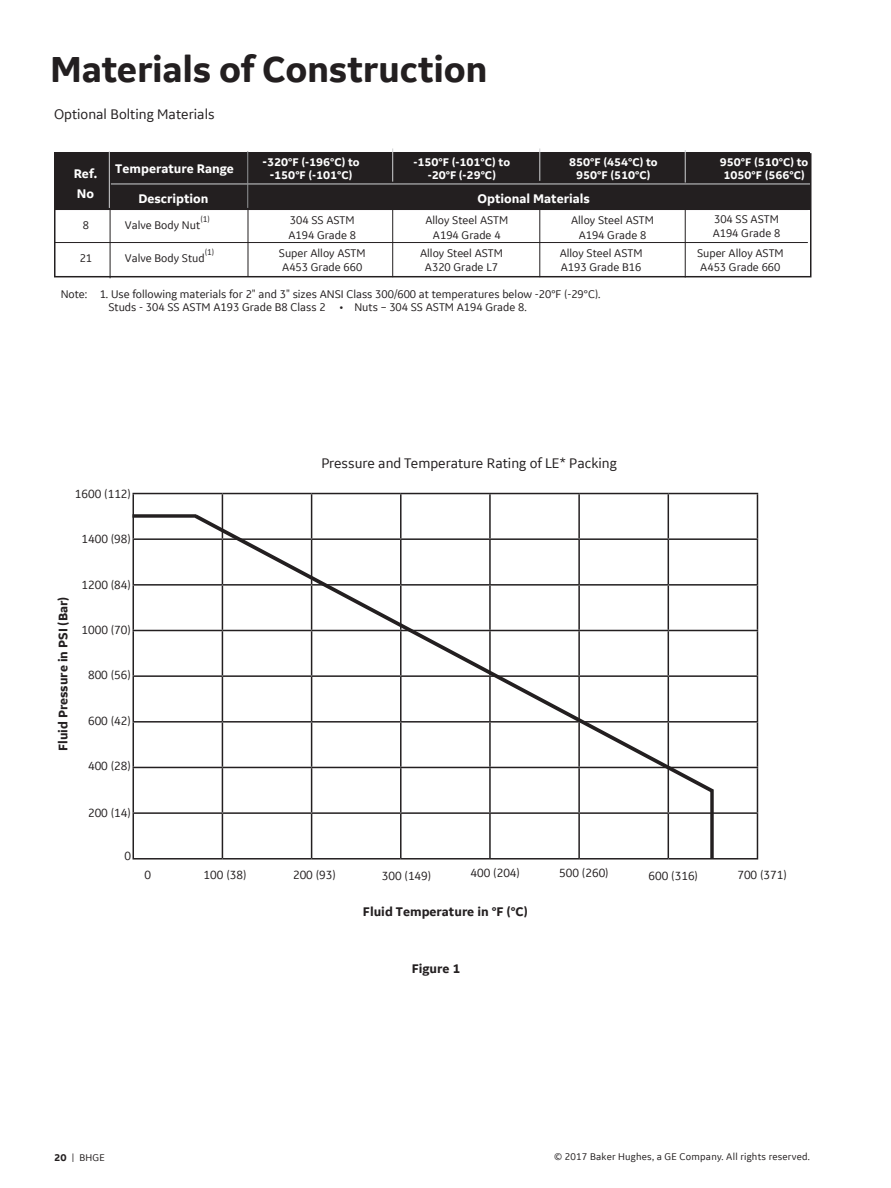
<style>
.page{position:relative;width:891px;height:1188px;background:#fff}
.page>*{position:absolute;margin:0;border:0;box-sizing:border-box;transform-origin:0 0}
.Product_Headline{font:700 39px "GE Inspira Sans";letter-spacing:-.01em;color:#231f20}
.Table_Heads{font:15px "GE Inspira Sans";color:#231f20}
.t1{font:700 13.5px "GE Inspira Sans";color:#231f20}
.t2{font:700 13.5px/20.1px "GE Inspira Sans";color:#fff}
.t3{font:12.75px "GE Inspira Sans";color:#231f20}
.t4{font:12px/14.2px "GE Inspira Sans";color:#231f20}
.Subhead_2{font:700 12px "GE Inspira Sans";color:#fff}
.t5{font:10.5px "GE Inspira Sans";letter-spacing:.02em;color:#231f20}
.t6{font:9px "GE Inspira Sans";color:#231f20}
.s1{font-size:13.5px}
.s2{font-weight:700}
</style>
<div class="page">
<svg style="left:134px;top:494px;width:623px;height:364px"></svg>
<hr style="left:133px;top:493px;width:89px;height:1px;background:#231f20">
<hr style="left:133px;top:494px;width:1px;height:44px;background:#231f20">
<hr style="left:222px;top:493px;width:90px;height:1px;background:#231f20">
<hr style="left:222px;top:494px;width:1px;height:44px;background:#231f20">
<hr style="left:312px;top:493px;width:89px;height:1px;background:#231f20">
<hr style="left:311px;top:494px;width:1px;height:44px;background:#231f20">
<hr style="left:401px;top:493px;width:89px;height:1px;background:#231f20">
<hr style="left:400px;top:494px;width:2px;height:44px;background:#231f20">
<hr style="left:490px;top:493px;width:89px;height:1px;background:#231f20">
<hr style="left:489px;top:494px;width:2px;height:44px;background:#231f20">
<hr style="left:579px;top:493px;width:89px;height:1px;background:#231f20">
<hr style="left:578px;top:494px;width:2px;height:44px;background:#231f20">
<hr style="left:668px;top:493px;width:90px;height:1px;background:#231f20">
<hr style="left:668px;top:494px;width:1px;height:44px;background:#231f20">
<hr style="left:757px;top:494px;width:1px;height:44px;background:#231f20">
<hr style="left:133px;top:538px;width:89px;height:2px;background:#231f20">
<hr style="left:133px;top:540px;width:1px;height:44px;background:#231f20">
<hr style="left:668px;top:538px;width:90px;height:2px;background:#231f20">
<hr style="left:757px;top:540px;width:1px;height:44px;background:#231f20">
<hr style="left:133px;top:584px;width:89px;height:2px;background:#231f20">
<hr style="left:133px;top:586px;width:1px;height:44px;background:#231f20">
<hr style="left:668px;top:584px;width:90px;height:2px;background:#231f20">
<hr style="left:757px;top:586px;width:1px;height:44px;background:#231f20">
<hr style="left:133px;top:630px;width:89px;height:1px;background:#231f20">
<hr style="left:133px;top:631px;width:1px;height:44px;background:#231f20">
<hr style="left:668px;top:630px;width:90px;height:1px;background:#231f20">
<hr style="left:757px;top:631px;width:1px;height:44px;background:#231f20">
<hr style="left:133px;top:675px;width:89px;height:2px;background:#231f20">
<hr style="left:133px;top:677px;width:1px;height:44px;background:#231f20">
<hr style="left:668px;top:675px;width:90px;height:2px;background:#231f20">
<hr style="left:757px;top:677px;width:1px;height:44px;background:#231f20">
<hr style="left:133px;top:721px;width:89px;height:2px;background:#231f20">
<hr style="left:133px;top:723px;width:1px;height:44px;background:#231f20">
<hr style="left:668px;top:721px;width:90px;height:2px;background:#231f20">
<hr style="left:757px;top:723px;width:1px;height:44px;background:#231f20">
<hr style="left:133px;top:767px;width:89px;height:1px;background:#231f20">
<hr style="left:133px;top:768px;width:1px;height:44px;background:#231f20">
<hr style="left:222px;top:768px;width:1px;height:44px;background:#231f20">
<hr style="left:311px;top:768px;width:1px;height:44px;background:#231f20">
<hr style="left:400px;top:768px;width:2px;height:44px;background:#231f20">
<hr style="left:489px;top:768px;width:2px;height:44px;background:#231f20">
<hr style="left:578px;top:768px;width:2px;height:44px;background:#231f20">
<hr style="left:668px;top:767px;width:90px;height:1px;background:#231f20">
<hr style="left:668px;top:768px;width:1px;height:44px;background:#231f20">
<hr style="left:757px;top:768px;width:1px;height:44px;background:#231f20">
<hr style="left:133px;top:812px;width:89px;height:2px;background:#231f20">
<hr style="left:133px;top:814px;width:1px;height:44px;background:#231f20">
<hr style="left:222px;top:812px;width:90px;height:2px;background:#231f20">
<hr style="left:222px;top:814px;width:1px;height:44px;background:#231f20">
<hr style="left:312px;top:812px;width:89px;height:2px;background:#231f20">
<hr style="left:311px;top:814px;width:1px;height:44px;background:#231f20">
<hr style="left:401px;top:812px;width:89px;height:2px;background:#231f20">
<hr style="left:400px;top:814px;width:2px;height:44px;background:#231f20">
<hr style="left:490px;top:812px;width:89px;height:2px;background:#231f20">
<hr style="left:489px;top:814px;width:2px;height:44px;background:#231f20">
<hr style="left:579px;top:812px;width:89px;height:2px;background:#231f20">
<hr style="left:578px;top:814px;width:2px;height:44px;background:#231f20">
<hr style="left:668px;top:812px;width:90px;height:2px;background:#231f20">
<hr style="left:668px;top:814px;width:1px;height:44px;background:#231f20">
<hr style="left:757px;top:814px;width:1px;height:44px;background:#231f20">
<hr style="left:133px;top:858px;width:89px;height:2px;background:#231f20">
<hr style="left:222px;top:858px;width:90px;height:2px;background:#231f20">
<hr style="left:312px;top:858px;width:89px;height:2px;background:#231f20">
<hr style="left:401px;top:858px;width:89px;height:2px;background:#231f20">
<hr style="left:490px;top:858px;width:89px;height:2px;background:#231f20">
<hr style="left:579px;top:858px;width:89px;height:2px;background:#231f20">
<hr style="left:668px;top:858px;width:90px;height:2px;background:#231f20">
<svg style="left:191px;top:511px;width:527px;height:285px"></svg>
<svg style="left:710px;top:790px;width:4px;height:68px"></svg>
<svg style="left:134px;top:514px;width:62px;height:4px"></svg>
<div style="left:54px;top:152px;width:756px;height:58px;background:#231f20"></div>
<hr style="left:54px;top:242px;width:754px;height:1px;background:#231f20">
<hr style="left:111px;top:184px;width:699px;height:1px;background:#d1d2d4">
<div style="left:54px;top:153px;width:758px;height:124px;border:2px solid #231f20"></div>
<hr style="left:110px;top:152px;width:1px;height:126px;background:#231f20">
<hr style="left:248px;top:209px;width:1px;height:67px;background:#231f20">
<hr style="left:392px;top:148px;width:1px;height:34px;background:#d1d2d4">
<hr style="left:539px;top:148px;width:1px;height:33px;background:#d1d2d4">
<hr style="left:685px;top:150px;width:1px;height:33px;background:#d1d2d4">
<hr style="left:392px;top:210px;width:1px;height:67px;background:#231f20">
<hr style="left:539px;top:210px;width:1px;height:67px;background:#231f20">
<hr style="left:685px;top:210px;width:1px;height:67px;background:#231f20">
<hr style="left:247px;top:151px;width:1px;height:57px;background:#939598">
<hr style="left:109px;top:151px;width:1px;height:57px;background:#d1d2d4">
<p class="Product_Headline" style="left:50px;top:45px;width:439px">Materials of Construction</p>
<p class="Table_Heads" style="left:54px;top:105px;width:162px">Optional Bolting Materials</p>
<p class="Subhead_2" style="left:263px;top:155px;width:99px"><span class="s1">-</span>320°F (-196°C) to</p>
<p class="Subhead_2" style="left:414px;top:155px;width:98px">-150°F (-101°C) to</p>
<p class="Subhead_2" style="left:569px;top:155px;width:90px">850°F (454°C) to</p>
<p class="Subhead_2" style="left:720px;top:155px;width:90px">950°F (510°C) to</p>
<p class="Subhead_2" style="left:270px;top:168px;width:84px"><span class="s1">-</span>150°F (-101°C)</p>
<p class="Subhead_2" style="left:428px;top:168px;width:70px">-20°F (-29°C)</p>
<p class="Subhead_2" style="left:576px;top:168px;width:76px">950°F (510°C)</p>
<p class="Subhead_2" style="left:723px;top:168px;width:83px">1050°F (566°C)</p>
<p class="t2" style="left:477px;top:188px;width:114px">Optional Materials</p>
<p class="t2" style="left:115px;top:158px;width:120px">Temperature Range</p>
<p class="t2" style="left:74px;top:164px;width:25px">Ref.<br>No</p>
<p class="t4" style="left:83px;top:218px;width:8px">8</p>
<p class="t4" style="left:125px;top:218px;width:77px">Valve Body Nut</p>
<p class="t2" style="left:138px;top:188px;width:72px">Description</p>
<p class="t4" style="left:288px;top:213px;width:69px">304 SS ASTM<br>A194 Grade 8</p>
<p class="t4" style="left:425px;top:213px;width:84px;text-align:center">Alloy Steel ASTM<br>A194 Grade 4</p>
<p class="t4" style="left:571px;top:213px;width:84px;text-align:center">Alloy Steel ASTM<br>A194 Grade 8</p>
<p class="t4" style="left:713px;top:211px;width:69px">304 SS ASTM<br>A194 Grade 8</p>
<p class="t4" style="left:279px;top:246px;width:88px">Super Alloy ASTM<br>A453 Grade 660</p>
<p class="t4" style="left:420px;top:246px;width:84px;text-align:center">Alloy Steel ASTM<br>A320 Grade L7</p>
<p class="t4" style="left:560px;top:246px;width:84px">Alloy Steel ASTM<br>A193 Grade B16</p>
<p class="t4" style="left:697px;top:246px;width:88px">Super Alloy ASTM<br>A453 Grade 660</p>
<p class="t4" style="left:61px;top:287px;width:541px">Note: 1. Use following materials for 2" and 3" sizes ANSI Class 300/600 at temperatures below -20°F (-29°C).</p>
<p class="t4" style="left:108px;top:300px;width:420px">Studs - 304 SS ASTM A193 Grade B8 Class 2 • Nuts – 304 SS ASTM A194 Grade 8.</p>
<p class="t6" style="left:201px;top:213px;width:11px">(1)</p>
<p class="t6" style="left:205px;top:246px;width:11px">(1)</p>
<p class="t4" style="left:80px;top:251px;width:14px">21</p>
<p class="t4" style="left:125px;top:251px;width:81px">Valve Body Stud</p>
<p class="t3" style="left:75px;top:486px;width:58px">1600 (112)</p>
<p class="t3" style="left:81px;top:532px;width:51px">1400 (98)</p>
<p class="t1" style="left:55px;top:751px;width:156px;rotate:-90deg">Fluid Pressure in PSI (Bar)</p>
<p class="t3" style="left:81px;top:577px;width:51px">1200 (84)</p>
<p class="t3" style="left:81px;top:622px;width:51px">1000 (70)</p>
<p class="t3" style="left:88px;top:667px;width:44px">800 (56)</p>
<p class="t3" style="left:88px;top:713px;width:44px">600 (42)</p>
<p class="t3" style="left:88px;top:759px;width:44px">400 (28)</p>
<p class="Table_Heads" style="left:321px;top:454px;width:297px">Pressure and Temperature Rating of LE* Packing</p>
<p class="t3" style="left:88px;top:805px;width:44px">200 (14)</p>
<p class="t3" style="left:124px;top:848px;width:8px">0</p>
<p class="t3" style="left:144px;top:868px;width:8px">0</p>
<p class="t3" style="left:204px;top:867px;width:44px">100 (38)</p>
<p class="t3" style="left:293px;top:868px;width:44px">200 (93)</p>
<p class="t3" style="left:382px;top:868px;width:51px">300 (149)</p>
<p class="t3" style="left:470px;top:866px;width:51px">400 (204)</p>
<p class="t3" style="left:559px;top:866px;width:51px">500 (260)</p>
<p class="t3" style="left:649px;top:868px;width:51px">600 (316)</p>
<p class="t3" style="left:737px;top:867px;width:51px">700 (371)</p>
<p class="t1" style="left:363px;top:903px;width:166px">Fluid Temperature in °F (°C)</p>
<p class="t1" style="left:412px;top:960px;width:50px">Figure 1</p>
<p class="t5" style="left:54px;top:1151px;width:52px"><span class="s2">20</span> | BHGE</p>
<p class="t5" style="left:554px;top:1150px;width:257px">© 2017 Baker Hughes, a GE Company. All rights reserved.</p>
</div>
